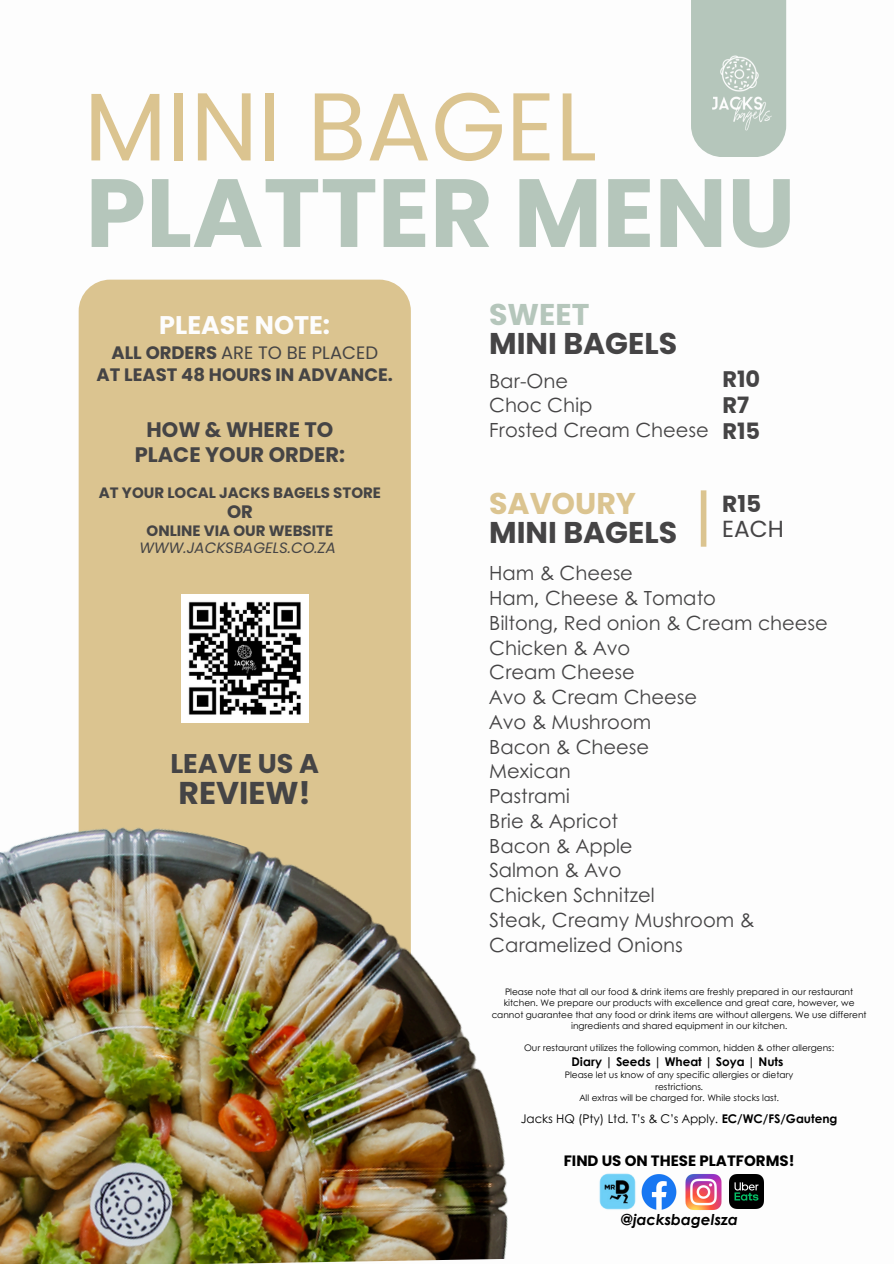
<style>
.page{position:relative;width:894px;height:1264px;background:#fff}
.page>*{position:absolute;margin:0;border:0;box-sizing:border-box;transform-origin:0 0}
.t1{font:700 96.6px "Poppins";color:#b5c6bb}
.t2{font:96.15px "Poppins";color:#dbc490}
.t3{font:700 31.5px "Poppins";color:#454445}
.t4{font:700 30px/29.2px "Poppins";color:#454445}
.t5{font:700 27px "Poppins";color:#454445}
.t6{font:700 25.5px "Poppins";color:#fdfdfd}
.t7{font:23.25px/25.8px "Poppins";color:#454445}
.t8{font:700 22.5px/25.8px "Poppins";color:#454445}
.t9{font:700 21px/24.8px "Poppins";color:#454445;text-align:center}
.t10{font:19.5px/24.8px "Century Gothic";color:#454445}
.t11{font:700 18px "Poppins";color:#454445}
.t12{font:18px "Poppins";color:#454445}
.t13{font:700 15px "Poppins";color:#454445}
.t14{font:700 15px "Poppins";color:#000}
.t15{font:italic 15px "Poppins";color:#454445}
.t16{font:italic 700 15px "Century Gothic";color:#000}
.t17{font:12px "Century Gothic";color:#000}
.t18{font:700 12px "Century Gothic";color:#000}
.t19{font:9px/11.2px "Century Gothic";color:#000;text-align:center}
.s1{font-weight:700}
.s2{color:#b5c6bb}
.s3{color:#dbc490}
</style>
<div class="page">
<div style="left:79px;top:279px;width:332px;height:847px;background:#dbc490;border-radius:31px"></div>
<img style="left:687px;top:1174px;width:56px;height:36px">
<img style="left:641px;top:1174px;width:46px;height:36px">
<img style="left:181px;top:595px;width:127px;height:127px">
<img style="left:608px;top:1173px;width:28px;height:37px">
<img style="left:729px;top:1174px;width:34px;height:34px">
<img style="left:0;top:735px;width:608px;height:528px">
<div style="left:690px;top:0;width:96px;height:157px;background:#b5c6bb"></div>
<img style="left:690px;top:42px;width:97px;height:101px">
<div style="left:700px;top:490px;width:6px;height:56px;background:#dbc490"></div>
<p class="t2" style="left:84px;top:59px;width:514px">MINI BAGEL</p>
<h3 class="t1" style="left:86px;top:145px;width:711px">PLATTER MENU</h3>
<p class="t6" style="left:159px;top:307px;width:172px">PLEASE NOTE:</p>
<h5 class="t12" style="left:111px;top:340px;width:268px"><span class="s1">ALL ORDERS</span> ARE TO BE PLACED</h5>
<p class="t11" style="left:96px;top:362px;width:298px">AT LEAST 48 HOURS IN ADVANCE.</p>
<p class="t9" style="left:135px;top:417px;width:212px">HOW &amp; WHERE TO<br>PLACE YOUR ORDER:</p>
<p class="t13" style="left:99px;top:482px;width:283px">AT YOUR LOCAL JACKS BAGELS STORE</p>
<p class="t11" style="left:227px;top:499px;width:27px">OR</p>
<p class="t13" style="left:147px;top:520px;width:188px">ONLINE VIA OUR WEBSITE</p>
<p class="t15" style="left:139px;top:537px;width:198px">WWW.JACKSBAGELS.CO.ZA</p>
<p class="t5" style="left:170px;top:745px;width:150px">LEAVE US A</p>
<p class="t3" style="left:178px;top:770px;width:134px">REVIEW!</p>
<p class="t4" style="left:489px;top:299px;width:189px"><span class="s2">SWEET<br></span>MINI BAGELS</p>
<h5 class="t10" style="left:489px;top:367px;width:80px">Bar-One</h5>
<p class="t10" style="left:489px;top:392px;width:105px">Choc Chip</p>
<p class="t10" style="left:489px;top:417px;width:221px">Frosted Cream Cheese</p>
<p class="t8" style="left:722px;top:366px;width:39px">R10<br>R7<br>R15</p>
<p class="t4" style="left:489px;top:488px;width:189px"><span class="s3">SAVOURY<br></span>MINI BAGELS</p>
<h3 class="t10" style="left:489px;top:560px;width:145px">Ham &amp; Cheese</h3>
<h6 class="t10" style="left:489px;top:584px;width:228px">Ham, Cheese &amp; Tomato</h6>
<p class="t10" style="left:489px;top:609px;width:340px">Biltong, Red onion &amp; Cream cheese</p>
<p class="t10" style="left:489px;top:634px;width:143px">Chicken &amp; Avo</p>
<p class="t10" style="left:489px;top:659px;width:147px">Cream Cheese</p>
<p class="t10" style="left:489px;top:683px;width:209px">Avo &amp; Cream Cheese</p>
<p class="t10" style="left:489px;top:708px;width:163px">Avo &amp; Mushroom</p>
<p class="t10" style="left:489px;top:733px;width:161px">Bacon &amp; Cheese</p>
<p class="t10" style="left:489px;top:758px;width:83px">Mexican</p>
<p class="t10" style="left:489px;top:782px;width:82px">Pastrami</p>
<p class="t10" style="left:489px;top:807px;width:130px">Brie &amp; Apricot</p>
<p class="t10" style="left:489px;top:832px;width:145px">Bacon &amp; Apple</p>
<p class="t10" style="left:489px;top:857px;width:134px">Salmon &amp; Avo</p>
<p class="t10" style="left:489px;top:881px;width:167px">Chicken Schnitzel</p>
<p class="t10" style="left:489px;top:906px;width:266px">Steak, Creamy Mushroom &amp;<br>Caramelized Onions</p>
<h4 class="t7" style="left:722px;top:490px;width:63px"><span class="s1">R15<br></span>EACH</h4>
<p class="t19" style="left:491px;top:985px;width:376px">Please note that all our food &amp; drink items are freshly prepared in our restaurant kitchen. We prepare our products with excellence and great care, however, we cannot guarantee that any food or drink items are without allergens. We use different ingredients and shared equipment in our kitchen.</p>
<p class="t19" style="left:524px;top:1042px;width:311px">Our restaurant utilizes the following common, hidden &amp; other allergens:</p>
<p class="t18" style="left:571px;top:1052px;width:213px">Diary | Seeds | Wheat | Soya | Nuts</p>
<p class="t19" style="left:564px;top:1069px;width:230px">Please let us know of any specific allergies or dietary</p>
<p class="t19" style="left:655px;top:1080px;width:50px">restrictions.</p>
<p class="t19" style="left:579px;top:1091px;width:201px">All extras will be charged for. While stocks last.</p>
<p class="t17" style="left:520px;top:1109px;width:318px">Jacks HQ (Pty) Ltd. T’s &amp; C’s Apply. <span class="s1">EC/WC/FS/Gauteng</span></p>
<p class="t14" style="left:563px;top:1149px;width:232px">FIND US ON THESE PLATFORMS!</p>
<p class="t16" style="left:620px;top:1208px;width:119px">@jacksbagelsza</p>
</div>
